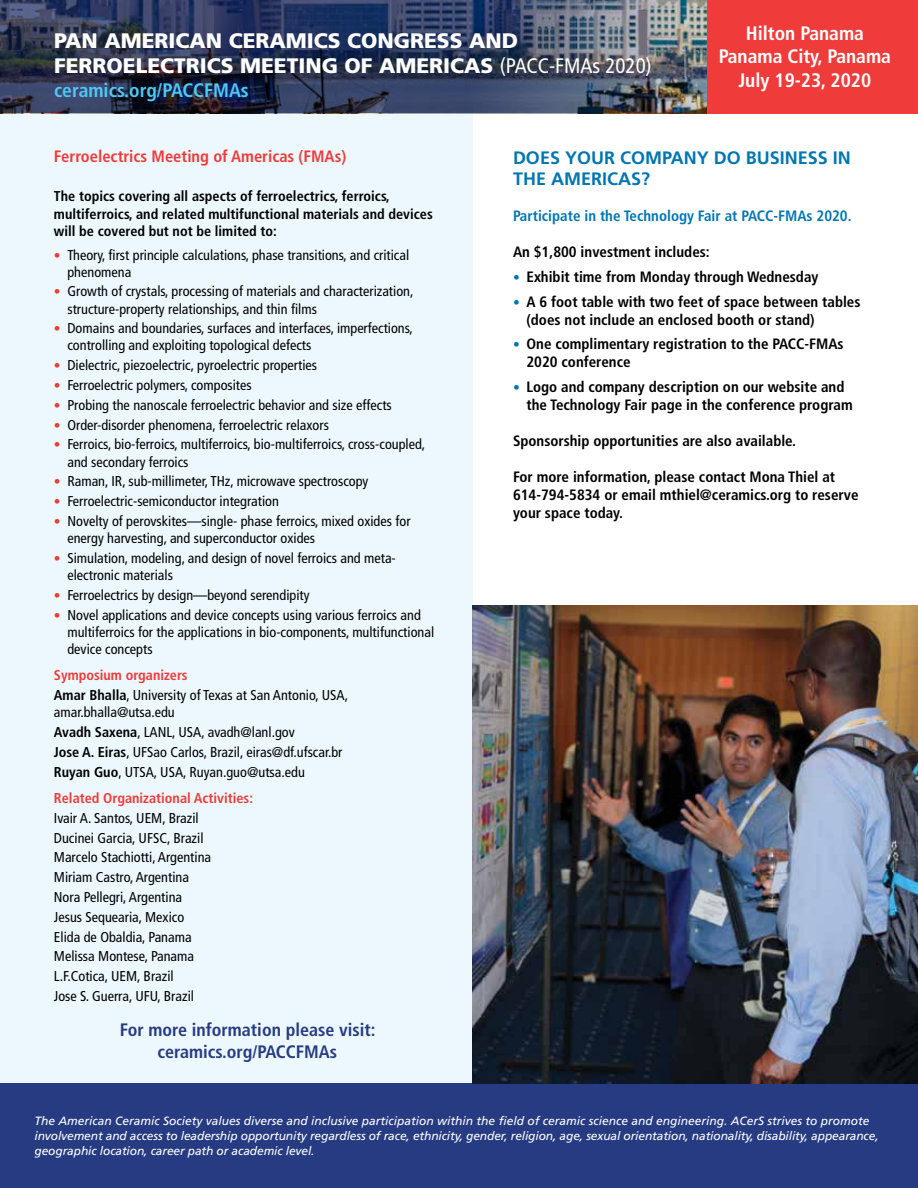
<style>
.page{position:relative;width:918px;height:1188px;background:#fff}
.page>*{position:absolute;margin:0;border:0;box-sizing:border-box;transform-origin:0 0}
.t1{font:900 21px/25.2px "Frutiger";color:#fff}
.t2{font:700 condensed 19.5px/23.4px "Frutiger";color:#fff;text-align:center}
.t3{font:700 condensed 19.5px "Frutiger";color:#4ec9f5}
.t4{font:700 condensed 18px/21.6px "Frutiger";color:#273b83;text-align:center}
.t5{font:700 18px/21.6px "Frutiger";color:#0076b3}
.t6{font:700 condensed 16.5px "Frutiger";color:#ef3b39}
.t7{font:700 condensed 15px/18px "Frutiger";color:#000}
.t8{font:700 condensed 15px "Frutiger";color:#0076b3}
.t9{font:condensed 14.25px/19.8px "Frutiger";color:#000}
.t10{font:700 condensed 14.25px/17.1px "Frutiger";color:#000}
.t11{font:700 condensed 14.25px "Frutiger";color:#ef3b39}
.t12{font:italic 12px/15px "Frutiger";letter-spacing:-.01em;color:#fff}
.s1{font-weight:400;font-stretch:condensed}
.s2{font-size:13.5px;color:#ef3b39}
.s3{font-weight:700;color:#ef3b39}
.s4{font-weight:700}
.s5{font-weight:300;font-size:13.5px;color:#0076b3}
</style>
<div class="page">
<div style="left:0;top:105px;width:472px;height:1083px;background:#edf8fe"></div>
<div style="left:0;top:1083px;width:918px;height:105px;background:#273b83"></div>
<img style="left:0;top:0;width:707px;height:113px">
<div style="left:707px;top:0;width:211px;height:113px;background:#ef3b39"></div>
<img style="left:472px;top:606px;width:446px;height:477px">
<h1 class="t1" style="left:54px;top:28px;width:599px">PAN AMERICAN CERAMICS CONGRESS AND<br>FERROELECTRICS MEETING OF AMERICAS <span class="s1">(PACC-FMAs 2020)</span></h1>
<h2 class="t3" style="left:54px;top:79px;width:196px">ceramics.org/PACCFMAs</h2>
<h2 class="t2" style="left:719px;top:22px;width:174px">Hilton Panama<br>Panama City, Panama<br>July 19-23, 2020</h2>
<p class="t6" style="left:54px;top:146px;width:294px">Ferroelectrics Meeting of Americas (FMAs)</p>
<p class="t10" style="left:54px;top:188px;width:380px">The topics covering all aspects of ferroelectrics, ferroics, multiferroics, and related multifunctional materials and devices will be covered but not be limited to:</p>
<p class="t9" style="left:67px;top:246px;width:343px;line-height:17.1px;text-indent:-14px"><span class="s2">•</span> Theory, first principle calculations, phase transitions, and critical phenomena</p>
<p class="t9" style="left:67px;top:283px;width:348px;line-height:17.1px;text-indent:-14px"><span class="s2">•</span> Growth of crystals, processing of materials and characterization, structure-property relationships, and thin films</p>
<p class="t9" style="left:67px;top:320px;width:347px;line-height:17.1px;text-indent:-14px"><span class="s2">•</span> Domains and boundaries, surfaces and interfaces, imperfections, controlling and exploiting topological defects</p>
<p class="t9" style="left:54px;top:356px;width:265px"><span class="s2">•</span> Dielectric, piezoelectric, pyroelectric properties</p>
<p class="t9" style="left:54px;top:375px;width:199px"><span class="s2">•</span> Ferroelectric polymers, composites</p>
<p class="t9" style="left:54px;top:395px;width:339px"><span class="s2">•</span> Probing the nanoscale ferroelectric behavior and size effects</p>
<p class="t9" style="left:54px;top:415px;width:277px"><span class="s2">•</span> Order-disorder phenomena, ferroelectric relaxors</p>
<p class="t9" style="left:67px;top:436px;width:359px;line-height:17.1px;text-indent:-14px"><span class="s2">•</span> Ferroics, bio-ferroics, multiferroics, bio-multiferroics, cross-coupled, and secondary ferroics</p>
<p class="t9" style="left:54px;top:472px;width:316px"><span class="s2">•</span> Raman, IR, sub-millimeter, THz, microwave spectroscopy</p>
<p class="t9" style="left:54px;top:491px;width:227px"><span class="s2">•</span> Ferroelectric-semiconductor integration</p>
<p class="t9" style="left:67px;top:513px;width:345px;line-height:17.1px;text-indent:-14px"><span class="s2">•</span> Novelty of perovskites—single- phase ferroics, mixed oxides for energy harvesting, and superconductor oxides</p>
<p class="t9" style="left:67px;top:549px;width:330px;line-height:17.1px;text-indent:-14px"><span class="s2">•</span> Simulation, modeling, and design of novel ferroics and meta&shy;electronic materials</p>
<p class="t9" style="left:54px;top:585px;width:257px"><span class="s2">•</span> Ferroelectrics by design—beyond serendipity</p>
<p class="t9" style="left:67px;top:606px;width:368px;line-height:17.1px;text-indent:-14px"><span class="s2">•</span> Novel applications and device concepts using various ferroics and multiferroics for the applications in bio-components, multifunctional device concepts</p>
<p class="t9" style="left:54px;top:666px;width:296px"><span class="s3">Symposium organizers<br></span><span class="s4">Amar Bhalla</span>, University of Texas at San Antonio, USA,</p>
<p class="t9" style="left:54px;top:702px;width:290px">amar.bhalla@utsa.edu<br><span class="s4">Avadh Saxena</span>, LANL, USA, avadh@lanl.gov<br><span class="s4">Jose A. Eiras</span>, UFSao Carlos, Brazil, eiras@df.ufscar.br <span class="s4">Ruyan Guo</span>, UTSA, USA, Ruyan.guo@utsa.edu</p>
<p class="t11" style="left:54px;top:790px;width:201px">Related Organizational Activities:</p>
<p class="t9" style="left:54px;top:808px;width:159px">Ivair A. Santos, UEM, Brazil<br>Ducinei Garcia, UFSC, Brazil<br>Marcelo Stachiotti, Argentina<br>Miriam Castro, Argentina<br>Nora Pellegri, Argentina<br>Jesus Sequearia, Mexico<br>Elida de Obaldia, Panama<br>Melissa Montese, Panama<br>L.F.Cotica, UEM, Brazil<br>Jose S. Guerra, UFU, Brazil</p>
<p class="t4" style="left:120px;top:1019px;width:257px">For more information please visit: ceramics.org/PACCFMAs</p>
<p class="t5" style="left:513px;top:147px;width:339px">DOES YOUR COMPANY DO BUSINESS IN<br>THE AMERICAS?</p>
<p class="t8" style="left:513px;top:207px;width:340px">Participate in the Technology Fair at PACC-FMAs 2020.</p>
<p class="t7" style="left:513px;top:243px;width:198px">An $1,800 investment includes:</p>
<p class="t7" style="left:513px;top:268px;width:307px"><span class="s5">•</span> Exhibit time from Monday through Wednesday</p>
<p class="t7" style="left:526px;top:292px;width:336px;text-indent:-14px"><span class="s5">•</span> A 6 foot table with two feet of space between tables (does not include an enclosed booth or stand)</p>
<p class="t7" style="left:526px;top:335px;width:319px;text-indent:-14px"><span class="s5">•</span> One complimentary registration to the PACC-FMAs<br>2020 conference</p>
<p class="t7" style="left:526px;top:378px;width:328px;text-indent:-14px"><span class="s5">•</span> Logo and company description on our website and the Technology Fair page in the conference program</p>
<p class="t7" style="left:513px;top:432px;width:285px">Sponsorship opportunities are also available.</p>
<p class="t7" style="left:513px;top:468px;width:347px">For more information, please contact Mona Thiel at<br>614-794-5834 or email mthiel@ceramics.org to reserve your space today.</p>
<p class="t12" style="left:35px;top:1114px;width:846px">The American Ceramic Society values diverse and inclusive participation within the field of ceramic science and engineering. ACerS strives to promote involvement and access to leadership opportunity regardless of race, ethnicity, gender, religion, age, sexual orientation, nationality, disability, appearance, geographic location, career path or academic level.</p>
</div>
